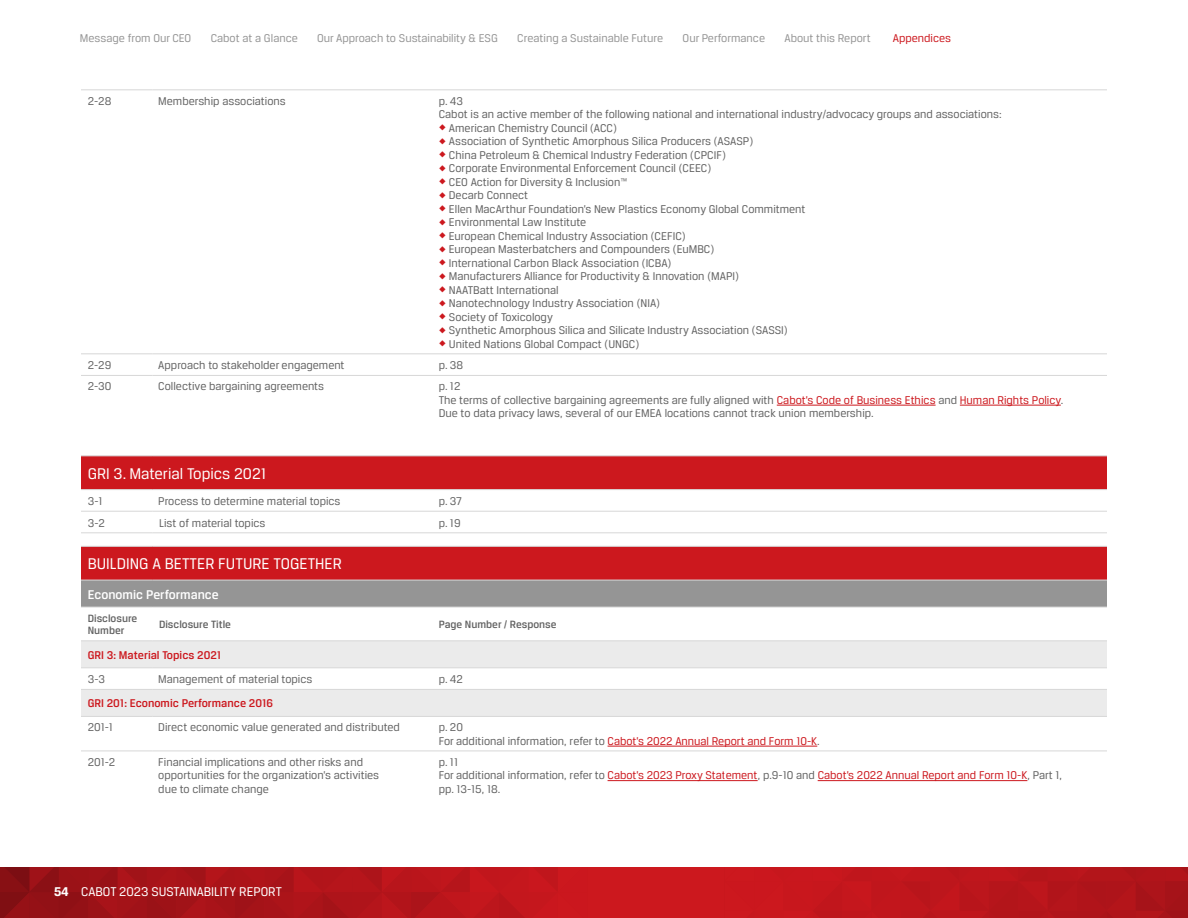
<style>
.page{position:relative;width:1188px;height:918px;background:#fff}
.page>*{position:absolute;margin:0;border:0;box-sizing:border-box;transform-origin:0 0}
.t1{font:16.5px "Breuer Text";color:#fff}
.t2{font:13.5px "Breuer Text";color:#fff}
.t3{font:500 13.5px "Breuer Text";color:#fff}
.t4{font:12px/13.5px "Breuer Text";color:#636363}
.t5{font:12px "Breuer Text";color:#959595}
.t6{font:500 12px "Breuer Text";color:#cc181e}
.t7{font:12px "Breuer Text";color:#cc181e}
.t8{font:500 11.25px/12px "Breuer Text";color:#636363}
.s1{color:#cc181e}
.s2{font-weight:700}
</style>
<div class="page">
<hr style="left:81px;top:90px;width:71px;height:1px;background:#d7d7d7">
<hr style="left:152px;top:90px;width:280px;height:1px;background:#d7d7d7">
<hr style="left:432px;top:90px;width:675px;height:1px;background:#d7d7d7">
<hr style="left:81px;top:354px;width:71px;height:1px;background:#d7d7d7">
<hr style="left:152px;top:354px;width:280px;height:1px;background:#d7d7d7">
<hr style="left:432px;top:354px;width:675px;height:1px;background:#d7d7d7">
<hr style="left:81px;top:375px;width:71px;height:1px;background:#d7d7d7">
<hr style="left:152px;top:375px;width:280px;height:1px;background:#d7d7d7">
<hr style="left:432px;top:375px;width:675px;height:1px;background:#d7d7d7">
<hr style="left:777px;top:405px;width:159px;height:1px;background:#cc181e">
<hr style="left:960px;top:405px;width:101px;height:1px;background:#cc181e">
<svg style="left:81px;top:457px;width:1026px;height:123px;fill:#cc181e"></svg>
<div style="left:81px;top:580px;width:1026px;height:27px;background:#959595"></div>
<svg style="left:81px;top:642px;width:1026px;height:74px;fill:#ebebeb"></svg>
<hr style="left:81px;top:511px;width:71px;height:1px;background:#d7d7d7">
<hr style="left:152px;top:511px;width:280px;height:1px;background:#d7d7d7">
<hr style="left:432px;top:511px;width:675px;height:1px;background:#d7d7d7">
<hr style="left:81px;top:751px;width:71px;height:1px;background:#d7d7d7">
<hr style="left:152px;top:751px;width:280px;height:1px;background:#d7d7d7">
<hr style="left:432px;top:751px;width:675px;height:1px;background:#d7d7d7">
<hr style="left:81px;top:456px;width:71px;height:1px;background:#d7d7d7">
<hr style="left:152px;top:456px;width:280px;height:1px;background:#d7d7d7">
<hr style="left:432px;top:456px;width:675px;height:1px;background:#d7d7d7">
<hr style="left:81px;top:489px;width:71px;height:1px;background:#d7d7d7">
<hr style="left:152px;top:489px;width:280px;height:1px;background:#d7d7d7">
<hr style="left:432px;top:489px;width:675px;height:1px;background:#d7d7d7">
<hr style="left:81px;top:533px;width:71px;height:1px;background:#d7d7d7">
<hr style="left:152px;top:533px;width:280px;height:1px;background:#d7d7d7">
<hr style="left:432px;top:533px;width:675px;height:1px;background:#d7d7d7">
<hr style="left:81px;top:546px;width:71px;height:1px;background:#d7d7d7">
<hr style="left:152px;top:546px;width:280px;height:1px;background:#d7d7d7">
<hr style="left:432px;top:546px;width:675px;height:1px;background:#d7d7d7">
<hr style="left:81px;top:580px;width:71px;height:1px;background:#d7d7d7">
<hr style="left:152px;top:580px;width:280px;height:1px;background:#d7d7d7">
<hr style="left:432px;top:580px;width:675px;height:1px;background:#d7d7d7">
<hr style="left:81px;top:607px;width:71px;height:1px;background:#d7d7d7">
<hr style="left:152px;top:607px;width:280px;height:1px;background:#d7d7d7">
<hr style="left:432px;top:607px;width:675px;height:1px;background:#d7d7d7">
<hr style="left:81px;top:641px;width:71px;height:1px;background:#d7d7d7">
<hr style="left:152px;top:641px;width:280px;height:1px;background:#d7d7d7">
<hr style="left:432px;top:641px;width:675px;height:1px;background:#d7d7d7">
<hr style="left:81px;top:668px;width:71px;height:1px;background:#d7d7d7">
<hr style="left:152px;top:668px;width:280px;height:1px;background:#d7d7d7">
<hr style="left:432px;top:668px;width:675px;height:1px;background:#d7d7d7">
<hr style="left:81px;top:689px;width:71px;height:1px;background:#d7d7d7">
<hr style="left:152px;top:689px;width:280px;height:1px;background:#d7d7d7">
<hr style="left:432px;top:689px;width:675px;height:1px;background:#d7d7d7">
<hr style="left:81px;top:716px;width:71px;height:1px;background:#d7d7d7">
<hr style="left:152px;top:716px;width:280px;height:1px;background:#d7d7d7">
<hr style="left:432px;top:716px;width:675px;height:1px;background:#d7d7d7">
<hr style="left:608px;top:746px;width:209px;height:1px;background:#cc181e">
<hr style="left:608px;top:780px;width:150px;height:1px;background:#cc181e">
<hr style="left:818px;top:780px;width:209px;height:1px;background:#cc181e">
<div style="left:0;top:867px;width:1188px;height:51px;background:#cc181e"></div>
<svg style="left:0;top:867px;width:558px;height:51px"></svg>
<svg style="left:813px;top:867px;width:375px;height:51px"></svg>
<p class="t5" style="left:80px;top:31px;width:113px">Message from Our CEO</p>
<p class="t5" style="left:211px;top:31px;width:89px">Cabot at a Glance</p>
<p class="t5" style="left:317px;top:31px;width:182px">Our Approach to Sustainability &amp; ESG</p>
<p class="t5" style="left:517px;top:31px;width:148px">Creating a Sustainable Future</p>
<p class="t5" style="left:683px;top:31px;width:84px">Our Performance</p>
<p class="t5" style="left:784px;top:31px;width:88px">About this Report</p>
<p class="t7" style="left:893px;top:31px;width:60px">Appendices</p>
<p class="t4" style="left:88px;top:94px;width:25px">2-28</p>
<p class="t4" style="left:158px;top:94px;width:129px">Membership associations</p>
<p class="t4" style="left:439px;top:94px;width:564px">p. 43<br>Cabot is an active member of the following national and international industry/advocacy groups and associations:</p>
<p class="t4" style="left:439px;top:121px;width:180px"><span class="s1">◆</span> American Chemistry Council (ACC)</p>
<p class="t4" style="left:439px;top:134px;width:316px"><span class="s1">◆</span> Association of Synthetic Amorphous Silica Producers (ASASP)</p>
<p class="t4" style="left:439px;top:148px;width:289px"><span class="s1">◆</span> China Petroleum &amp; Chemical Industry Federation (CPCIF)</p>
<p class="t4" style="left:439px;top:161px;width:274px"><span class="s1">◆</span> Corporate Environmental Enforcement Council (CEEC)</p>
<p class="t4" style="left:439px;top:175px;width:190px"><span class="s1">◆</span> CEO Action for Diversity &amp; Inclusion™</p>
<p class="t4" style="left:439px;top:188px;width:91px"><span class="s1">◆</span> Decarb Connect</p>
<p class="t4" style="left:439px;top:202px;width:368px"><span class="s1">◆</span> Ellen MacArthur Foundation’s New Plastics Economy Global Commitment</p>
<p class="t4" style="left:439px;top:215px;width:149px"><span class="s1">◆</span> Environmental Law Institute</p>
<p class="t4" style="left:439px;top:229px;width:248px"><span class="s1">◆</span> European Chemical Industry Association (CEFIC)</p>
<p class="t4" style="left:439px;top:242px;width:277px"><span class="s1">◆</span> European Masterbatchers and Compounders (EuMBC)</p>
<p class="t4" style="left:439px;top:256px;width:234px"><span class="s1">◆</span> International Carbon Black Association (ICBA)</p>
<p class="t4" style="left:439px;top:269px;width:302px"><span class="s1">◆</span> Manufacturers Alliance for Productivity &amp; Innovation (MAPI)</p>
<p class="t4" style="left:439px;top:283px;width:122px"><span class="s1">◆</span> NAATBatt International</p>
<p class="t4" style="left:439px;top:296px;width:223px"><span class="s1">◆</span> Nanotechnology Industry Association (NIA)</p>
<p class="t4" style="left:439px;top:310px;width:116px"><span class="s1">◆</span> Society of Toxicology</p>
<p class="t4" style="left:439px;top:323px;width:351px"><span class="s1">◆</span> Synthetic Amorphous Silica and Silicate Industry Association (SASSI)</p>
<p class="t4" style="left:439px;top:337px;width:202px"><span class="s1">◆</span> United Nations Global Compact (UNGC)</p>
<p class="t4" style="left:88px;top:358px;width:25px">2-29</p>
<p class="t4" style="left:158px;top:358px;width:188px">Approach to stakeholder engagement</p>
<p class="t4" style="left:439px;top:358px;width:26px">p. 38</p>
<p class="t4" style="left:88px;top:380px;width:25px">2-30</p>
<p class="t4" style="left:158px;top:380px;width:167px">Collective bargaining agreements</p>
<p class="t4" style="left:439px;top:380px;width:626px">p. 12<br>The terms of collective bargaining agreements are fully aligned with <span class="s1">Cabot’s Code of Business Ethics</span> and <span class="s1">Human Rights Policy</span>.<br>Due to data privacy laws, several of our EMEA locations cannot track union membership.</p>
<h1 class="t1" style="left:88px;top:464px;width:180px">GRI 3. Material Topics 2021</h1>
<p class="t4" style="left:88px;top:494px;width:16px">3-1</p>
<p class="t4" style="left:158px;top:494px;width:184px">Process to determine material topics</p>
<p class="t4" style="left:439px;top:494px;width:25px">p. 37</p>
<p class="t4" style="left:88px;top:516px;width:19px">3-2</p>
<p class="t4" style="left:159px;top:516px;width:108px">List of material topics</p>
<p class="t4" style="left:439px;top:516px;width:23px">p. 19</p>
<h1 class="t1" style="left:88px;top:555px;width:256px">BUILDING A BETTER FUTURE TOGETHER</h1>
<p class="t3" style="left:88px;top:587px;width:133px">Economic Performance</p>
<p class="t8" style="left:88px;top:612px;width:51px">Disclosure<br>Number</p>
<p class="t8" style="left:159px;top:618px;width:73px">Disclosure Title</p>
<p class="t8" style="left:439px;top:618px;width:119px">Page Number / Response</p>
<p class="t6" style="left:88px;top:648px;width:135px">GRI 3: Material Topics 2021</p>
<p class="t4" style="left:88px;top:672px;width:19px">3-3</p>
<p class="t4" style="left:158px;top:672px;width:156px">Management of material topics</p>
<p class="t4" style="left:439px;top:672px;width:26px">p. 42</p>
<p class="t6" style="left:88px;top:697px;width:187px">GRI 201: Economic Performance 2016</p>
<p class="t4" style="left:88px;top:721px;width:27px">201-1</p>
<p class="t4" style="left:158px;top:721px;width:243px">Direct economic value generated and distributed</p>
<p class="t4" style="left:439px;top:721px;width:383px">p. 20<br>For additional information, refer to <span class="s1">Cabot’s 2022 Annual Report and Form 10-K</span>.</p>
<p class="t4" style="left:88px;top:755px;width:29px">201-2</p>
<p class="t4" style="left:158px;top:755px;width:222px">Financial implications and other risks and opportunities for the organization’s activities due to climate change</p>
<p class="t4" style="left:439px;top:755px;width:625px">p. 11<br>For additional information, refer to <span class="s1">Cabot’s 2023 Proxy Statement</span>, p.9-10 and <span class="s1">Cabot’s 2022 Annual Report and Form 10-K</span>, Part 1, pp. 13-15, 18.</p>
<p class="t2" style="left:54px;top:884px;width:229px"><span class="s2">54</span> CABOT 2023 SUSTAINABILITY REPORT</p>
<p class="t2" style="left:141px;top:884px;width:9px">2</p>
</div>
